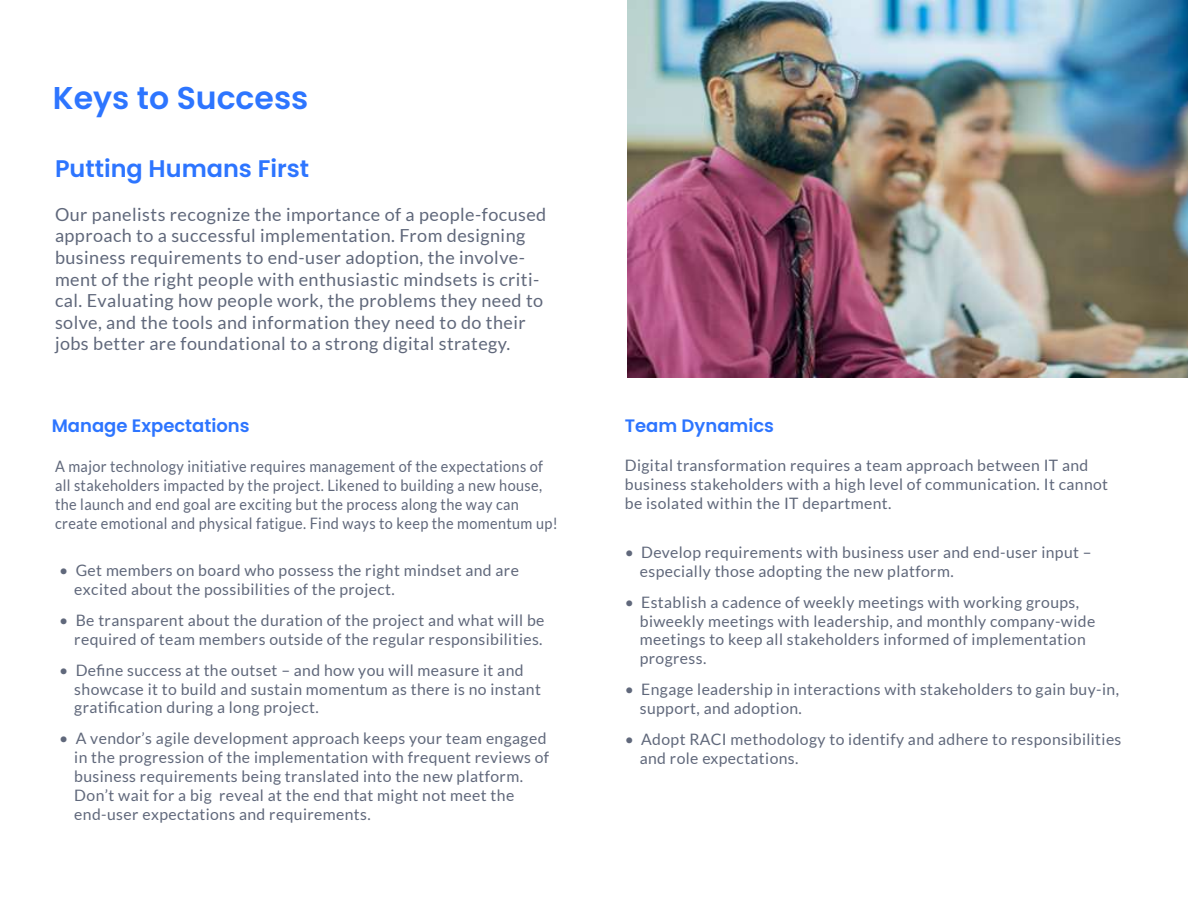
<style>
.page{position:relative;width:1188px;height:918px;background:#fff}
.page>*{position:absolute;margin:0;border:0;box-sizing:border-box;transform-origin:0 0}
.t1{font:600 31.5px "Poppins";color:#2d75ff}
.t2{font:600 24px "Poppins";color:#2d75ff}
.t3{font:18px/21.6px "Lato";letter-spacing:.025em;color:#60687b}
.t4{font:600 18px "Poppins";color:#2d75ff}
.t5{font:15.75px/18.9px "Lato";letter-spacing:.025em;color:#60687b}
.t6{font:15.75px/18.9px "Lato";letter-spacing:.025em;color:#60687b;scale:.92 1}
</style>
<div class="page">
<img style="left:628px;top:0;width:560px;height:378px">
<h1 class="t1" style="left:53px;top:80px;width:257px">Keys to Success</h1>
<h2 class="t2" style="left:55px;top:154px;width:256px">Putting Humans First</h2>
<p class="t3" style="left:55px;top:203px;width:493px">Our panelists recognize the importance of a people-focused approach to a successful implementation. From designing business requirements to end-user adoption, the involve&shy;ment of the right people with enthusiastic mindsets is criti&shy;cal. Evaluating how people work, the problems they need to solve, and the tools and information they need to do their jobs better are foundational to a strong digital strategy.</p>
<p class="t4" style="left:52px;top:415px;width:199px">Manage Expectations</p>
<p class="t6" style="left:55px;top:457px;width:548px">A major technology initiative requires management of the expectations of all stakeholders impacted by the project. Likened to building a new house, the launch and end goal are exciting but the process along the way can create emotional and physical fatigue. Find ways to keep the momentum up!</p>
<p class="t5" style="left:74px;top:561px;width:446px;text-indent:-15px">• Get members on board who possess the right mindset and are excited about the possibilities of the project.</p>
<p class="t5" style="left:59px;top:611px;width:487px;text-align:right">• Be transparent about the duration of the project and what will be required of team members outside of the regular responsibilities.</p>
<p class="t5" style="left:74px;top:660px;width:468px;text-indent:-15px">• Define success at the outset – and how you will measure it and showcase it to build and sustain momentum as there is no instant gratification during a long project.</p>
<p class="t5" style="left:74px;top:729px;width:477px;text-indent:-15px">• A vendor’s agile development approach keeps your team engaged in the progression of the implementation with frequent reviews of business requirements being translated into the new platform.<br>Don’t wait for a big reveal at the end that might not meet the end-user expectations and requirements.</p>
<p class="t4" style="left:625px;top:415px;width:151px">Team Dynamics</p>
<p class="t5" style="left:625px;top:456px;width:485px">Digital transformation requires a team approach between IT and business stakeholders with a high level of communication. It cannot be isolated within the IT department.</p>
<p class="t5" style="left:640px;top:543px;width:453px;text-indent:-15px">• Develop requirements with business user and end-user input – especially those adopting the new platform.</p>
<p class="t5" style="left:640px;top:592px;width:457px;text-indent:-15px">• Establish a cadence of weekly meetings with working groups, biweekly meetings with leadership, and monthly company-wide meetings to keep all stakeholders informed of implementation progress.</p>
<p class="t5" style="left:640px;top:680px;width:481px;text-indent:-15px">• Engage leadership in interactions with stakeholders to gain buy-in, support, and adoption.</p>
<p class="t5" style="left:640px;top:730px;width:483px;text-indent:-15px">• Adopt RACI methodology to identify and adhere to responsibilities and role expectations.</p>
</div>
